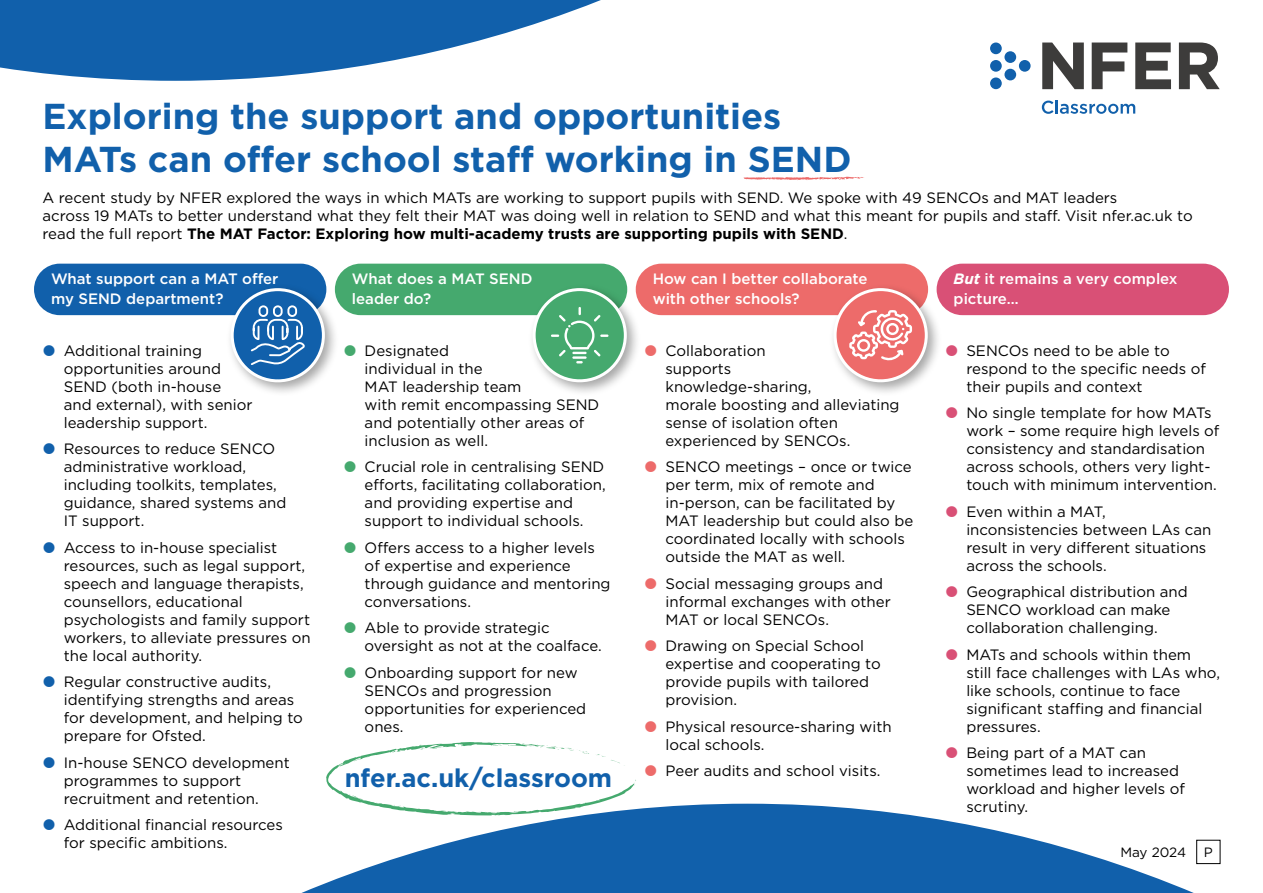
<style>
.page{position:relative;width:1263px;height:893px;background:#fff}
.page>*{position:absolute;margin:0;border:0;box-sizing:border-box;transform-origin:0 0}
.t1{font:700 36px/43.2px "Gotham";color:#1160ab}
.t2{font:700 25.5px "Gotham";color:#1160ab}
.t3{font:15px/18px "Gotham";color:#000}
.t4{font:500 15px/19.5px "Gotham";color:#fff}
.t5{font:13.5px "Gotham";letter-spacing:-.01em;color:#000}
.s1{font-weight:700}
.s2{font-weight:700;font-style:italic}
</style>
<div class="page">
<svg style="left:0;top:0;width:1205px;height:81px"></svg>
<svg style="left:301px;top:804px;width:920px;height:89px;fill:#1160ab"></svg>
<div style="left:1196px;top:840px;width:24px;height:24px;border:1px solid #000"></div>
<svg style="left:1042px;top:43px;width:42px;height:46px"></svg>
<svg style="left:1092px;top:43px;width:35px;height:46px"></svg>
<svg style="left:1135px;top:43px;width:36px;height:46px"></svg>
<svg style="left:1179px;top:43px;width:41px;height:46px"></svg>
<div style="left:1019px;top:60px;width:11px;height:12px;background:#1160ab;border-radius:50%"></div>
<div style="left:1004px;top:51px;width:12px;height:12px;background:#1160ab;border-radius:50%"></div>
<div style="left:1004px;top:69px;width:12px;height:11px;background:#1160ab;border-radius:50%"></div>
<div style="left:990px;top:43px;width:12px;height:11px;background:#1160ab;border-radius:50%"></div>
<div style="left:990px;top:60px;width:12px;height:12px;background:#1160ab;border-radius:50%"></div>
<div style="left:990px;top:77px;width:12px;height:12px;background:#1160ab;border-radius:50%"></div>
<svg style="left:1042px;top:101px;width:11px;height:13px"></svg>
<hr style="left:1055px;top:100px;width:3px;height:14px;background:#1160ab">
<svg style="left:1060px;top:104px;width:75px;height:10px"></svg>
<div style="left:34px;top:264px;width:292px;height:51px;background:#1160ab;border-radius:26px"></div>
<div style="left:335px;top:264px;width:292px;height:51px;background:#45a96e;border-radius:26px"></div>
<div style="left:636px;top:264px;width:292px;height:51px;background:#ed6b6a;border-radius:26px"></div>
<div style="left:936px;top:264px;width:293px;height:51px;background:#d95076;border-radius:26px"></div>
<svg style="left:743px;top:176px;width:121px;height:4px"></svg>
<svg style="left:326px;top:742px;width:310px;height:74px"></svg>
<div style="left:528px;top:283px;width:114px;height:114px;background:#000;opacity:.35"></div>
<svg style="left:533px;top:288px;width:94px;height:94px;fill:#45a96e"></svg>
<svg style="left:551px;top:307px;width:57px;height:56px"></svg>
<div style="left:829px;top:283px;width:114px;height:114px;background:#000;opacity:.35"></div>
<svg style="left:833px;top:288px;width:95px;height:94px;fill:#ed6b6a"></svg>
<svg style="left:849px;top:310px;width:63px;height:51px"></svg>
<div style="left:226px;top:283px;width:114px;height:114px;background:#000;opacity:.35"></div>
<svg style="left:231px;top:288px;width:94px;height:94px;fill:#1160ab"></svg>
<svg style="left:249px;top:304px;width:58px;height:63px"></svg>
<h1 class="t1" style="left:43px;top:94px;width:810px">Exploring the support and opportunities<br>MATs can offer school staff working in SEND</h1>
<p class="t3" style="left:43px;top:188px;width:1152px">A recent study by NFER explored the ways in which MATs are working to support pupils with SEND. We spoke with 49 SENCOs and MAT leaders<br>across 19 MATs to better understand what they felt their MAT was doing well in relation to SEND and what this meant for pupils and staff. Visit nfer.ac.uk to read the full report <span class="s1">The MAT Factor: Exploring how multi-academy trusts are supporting pupils with SEND</span>.</p>
<p class="t4" style="left:51px;top:269px;width:229px">What support can a MAT offer my SEND department?</p>
<p class="t3" style="left:64px;top:341px;width:190px">Additional training opportunities around<br>SEND (both in-house and external), with senior leadership support.</p>
<p class="t3" style="left:64px;top:440px;width:224px">Resources to reduce SENCO administrative workload, including toolkits, templates, guidance, shared systems and<br>IT support.</p>
<p class="t3" style="left:64px;top:538px;width:248px">Access to in-house specialist resources, such as legal support, speech and language therapists, counsellors, educational psychologists and family support workers, to alleviate pressures on the local authority.</p>
<p class="t3" style="left:64px;top:673px;width:241px">Regular constructive audits, identifying strengths and areas for development, and helping to prepare for Ofsted.</p>
<p class="t3" style="left:64px;top:753px;width:228px">In-house SENCO development programmes to support recruitment and retention.</p>
<p class="t3" style="left:64px;top:816px;width:221px">Additional financial resources for specific ambitions.</p>
<p class="t4" style="left:352px;top:269px;width:182px">What does a MAT SEND leader do?</p>
<p class="t4" style="left:653px;top:269px;width:216px">How can I better collaborate with other schools?</p>
<p class="t4" style="left:954px;top:269px;width:225px"><span class="s2">But</span> it remains a very complex picture…</p>
<p class="t3" style="left:966px;top:341px;width:241px">SENCOs need to be able to respond to the specific needs of their pupils and context</p>
<p class="t3" style="left:966px;top:404px;width:255px">No single template for how MATs work – some require high levels of consistency and standardisation across schools, others very light&shy;touch with minimum intervention.</p>
<p class="t3" style="left:966px;top:502px;width:246px">Even within a MAT, inconsistencies between LAs can result in very different situations across the schools.</p>
<p class="t3" style="left:966px;top:583px;width:223px">Geographical distribution and<br>SENCO workload can make collaboration challenging.</p>
<p class="t3" style="left:966px;top:645px;width:255px">MATs and schools within them still face challenges with LAs who, like schools, continue to face significant staffing and financial pressures.</p>
<p class="t3" style="left:966px;top:744px;width:220px">Being part of a MAT can sometimes lead to increased workload and higher levels of scrutiny.</p>
<p class="t3" style="left:365px;top:341px;width:236px">Designated<br>individual in the<br>MAT leadership team<br>with remit encompassing SEND and potentially other areas of inclusion as well.</p>
<p class="t3" style="left:365px;top:458px;width:243px">Crucial role in centralising SEND efforts, facilitating collaboration, and providing expertise and support to individual schools.</p>
<p class="t3" style="left:365px;top:538px;width:247px">Offers access to a higher levels of expertise and experience through guidance and mentoring conversations.</p>
<p class="t3" style="left:365px;top:619px;width:239px">Able to provide strategic oversight as not at the coalface.</p>
<p class="t3" style="left:365px;top:663px;width:223px">Onboarding support for new<br>SENCOs and progression opportunities for experienced ones.</p>
<p class="t3" style="left:665px;top:341px;width:236px">Collaboration<br>supports<br>knowledge-sharing,<br>morale boosting and alleviating sense of isolation often experienced by SENCOs.</p>
<p class="t3" style="left:665px;top:458px;width:249px">SENCO meetings – once or twice per term, mix of remote and in-person, can be facilitated by<br>MAT leadership but could also be coordinated locally with schools outside the MAT as well.</p>
<p class="t3" style="left:665px;top:574px;width:227px">Social messaging groups and informal exchanges with other<br>MAT or local SENCOs.</p>
<p class="t3" style="left:665px;top:637px;width:217px">Drawing on Special School expertise and cooperating to provide pupils with tailored provision.</p>
<p class="t3" style="left:665px;top:717px;width:228px">Physical resource-sharing with local schools.</p>
<p class="t3" style="left:665px;top:762px;width:216px">Peer audits and school visits.</p>
<h2 class="t2" style="left:345px;top:761px;width:269px">nfer.ac.uk/classroom</h2>
<p class="t5" style="left:1120px;top:844px;width:67px">May 2024</p>
<p class="t5" style="left:1204px;top:844px;width:11px">P</p>
</div>
